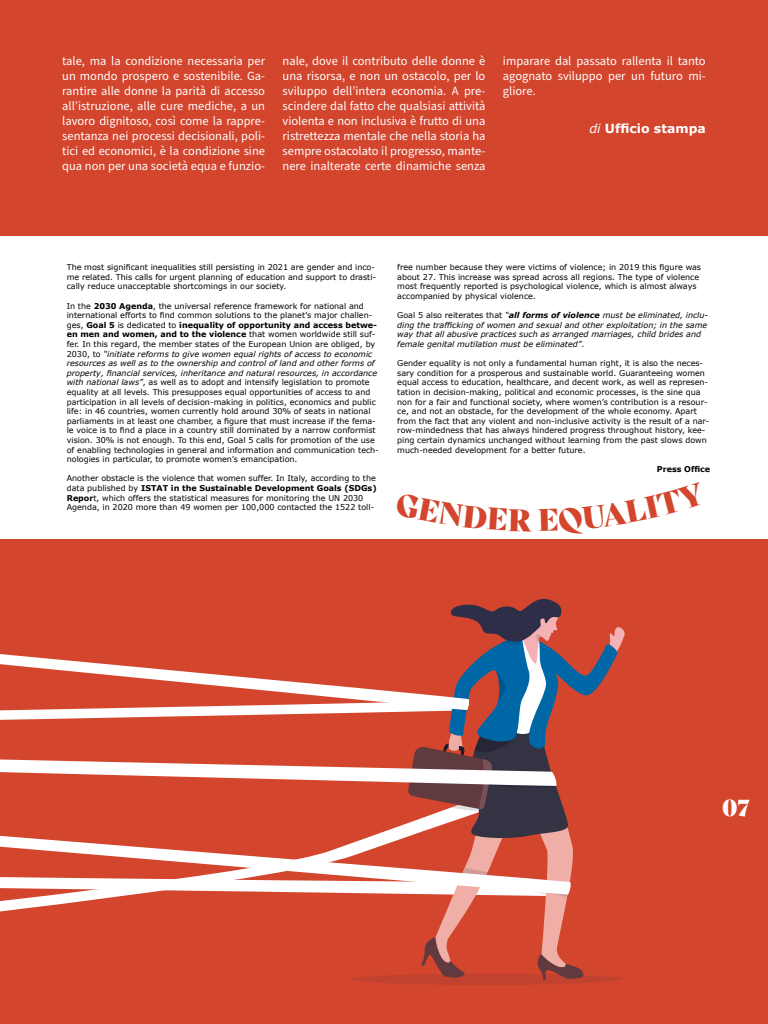
<style>
.page{position:relative;width:768px;height:1024px;background:#d4452d}
.page>*{position:absolute;margin:0;border:0;box-sizing:border-box;transform-origin:0 0}
.t1{font:22.5px "Bely Display";color:#fff}
.t2{font:12.5px/15px "Source Sans Pro";color:#fff;text-align:justify}
.t3{font:700 12.5px "Verdana";color:#fff}
.t4{font:8px/9.6px "Verdana";color:#000}
.t5{font:italic 8px/9.6px "Verdana";color:#000}
.t6{font:700 8px "Verdana";color:#000}
.s1{font-weight:400;font-style:italic}
.s2{font-weight:700}
.s3{font-style:italic}
.s4{font-style:normal}
</style>
<div class="page">
<div style="left:0;top:236px;width:768px;height:302px;background:#fff"></div>
<svg style="left:0;top:598px;width:625px;height:387px"></svg>
<p class="t2" style="left:62px;top:54px;width:204px">tale, ma la condizione necessaria per un mondo prospero e sostenibile. Ga&shy;rantire alle donne la parità di accesso all’istruzione, alle cure mediche, a un lavoro dignitoso, così come la rappre&shy;sentanza nei processi decisionali, poli&shy;tici ed economici, è la condizione sine qua non per una società equa e funzio-</p>
<p class="t2" style="left:283px;top:54px;width:204px">nale, dove il contributo delle donne è una risorsa, e non un ostacolo, per lo sviluppo dell’intera economia. A pre&shy;scindere dal fatto che qualsiasi attività violenta e non inclusiva è frutto di una ristrettezza mentale che nella storia ha sempre ostacolato il progresso, mante&shy;nere inalterate certe dinamiche senza</p>
<h2 class="t2" style="left:503px;top:54px;width:204px">imparare dal passato rallenta il tanto agognato sviluppo per un futuro mi&shy;gliore.</h2>
<h2 class="t3" style="left:589px;top:120px;width:118px"><span class="s1">di</span> Ufficio stampa</h2>
<p class="t4" style="left:67px;top:263px;width:311px">The most significant inequalities still persisting in 2021 are gender and inco&shy;me related. This calls for urgent planning of education and support to drasti&shy;cally reduce unacceptable shortcomings in our society.</p>
<p class="t4" style="left:67px;top:301px;width:314px">In the <span class="s2">2030 Agenda</span>, the universal reference framework for national and international efforts to find common solutions to the planet’s major challen&shy;ges, <span class="s2">Goal 5</span> is dedicated to <span class="s2">inequality of opportunity and access betwe&shy;en men and women, and to the violence</span> that women worldwide still suf&shy;fer. In this regard, the member states of the European Union are obliged, by 2030, to <span class="s3">“initiate reforms to give women equal rights of access to economic resources as well as to the ownership and control of land and other forms of property, financial services, inheritance and natural resources, in accordance with national laws”</span>, as well as to adopt and intensify legislation to promote equality at all levels. This presupposes equal opportunities of access to and participation in all levels of decision-making in politics, economics and public life: in 46 countries, women currently hold around 30% of seats in national parliaments in at least one chamber, a figure that must increase if the fema&shy;le voice is to find a place in a country still dominated by a narrow conformist vision. 30% is not enough. To this end, Goal 5 calls for promotion of the use of enabling technologies in general and information and communication tech&shy;nologies in particular, to promote women’s emancipation.</p>
<p class="t4" style="left:67px;top:474px;width:311px">Another obstacle is the violence that women suffer. In Italy, according to the data published by <span class="s2">ISTAT in the Sustainable Development Goals (SDGs)<br>Repor</span>t, which offers the statistical measures for monitoring the UN 2030<br>Agenda, in 2020 more than 49 women per 100,000 contacted the 1522 toll-</p>
<p class="t4" style="left:397px;top:263px;width:305px">free number because they were victims of violence; in 2019 this figure was about 27. This increase was spread across all regions. The type of violence most frequently reported is psychological violence, which is almost always accompanied by physical violence.</p>
<p class="t5" style="left:397px;top:311px;width:312px"><span class="s4">Goal 5 also reiterates that</span> “<span class="s2">all forms of violence</span> must be eliminated, inclu&shy;ding the trafficking of women and sexual and other exploitation; in the same way that all abusive practices such as arranged marriages, child brides and female genital mutilation must be eliminated”<span class="s4">.</span></p>
<p class="t4" style="left:397px;top:359px;width:314px">Gender equality is not only a fundamental human right, it is also the neces&shy;sary condition for a prosperous and sustainable world. Guaranteeing women equal access to education, healthcare, and decent work, as well as represen&shy;tation in decision-making, political and economic processes, is the sine qua non for a fair and functional society, where women’s contribution is a resour&shy;ce, and not an obstacle, for the development of the whole economy. Apart from the fact that any violent and non-inclusive activity is the result of a nar&shy;row-mindedness that has always hindered progress throughout history, kee&shy;ping certain dynamics unchanged without learning from the past slows down much-needed development for a better future.</p>
<p class="t6" style="left:657px;top:464px;width:55px">Press Office</p>
<h1 class="t1" style="left:722px;top:789px;width:29px">07</h1>
</div>
